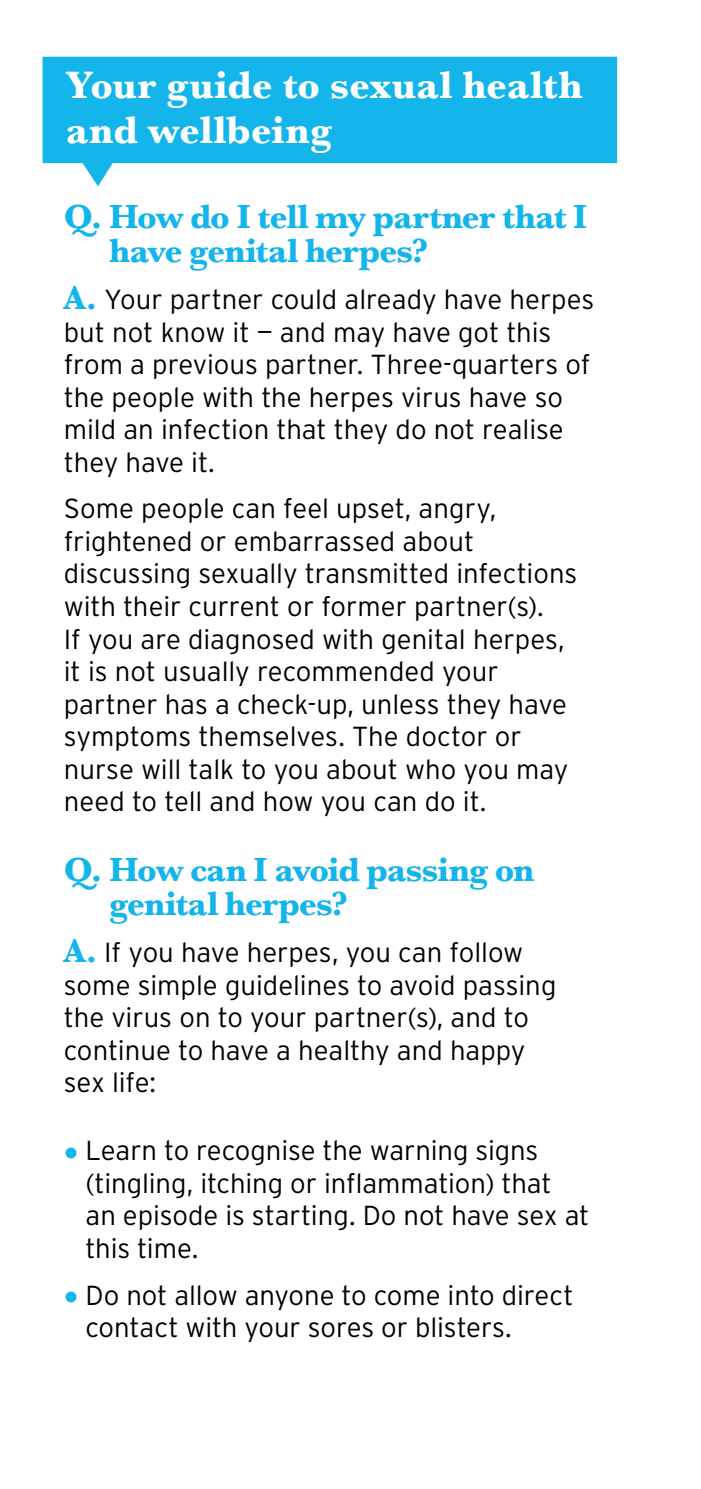
<style>
.page{position:relative;width:701px;height:1489px;background:#fff}
.page>*{position:absolute;margin:0;border:0;box-sizing:border-box;transform-origin:0 0}
.t1{font:700 40px/45px "Baskerville";letter-spacing:.005em;color:#fff}
.t2{font:700 35px/34.2px "Baskerville";letter-spacing:-.03em;color:#13b5ea}
.t3{font:300 27.5px/32.5px "Interstate";color:#000}
.s1{font-family:"Baskerville";font-weight:700;font-size:34.5px;color:#13b5ea}
.s2{font-weight:700;font-size:30px;color:#13b5ea}
</style>
<div class="page">
<svg style="left:43px;top:57px;width:574px;height:129px;fill:#13b5ea"></svg>
<h1 class="t1" style="left:66px;top:62px;width:518px">Your guide to sexual health and wellbeing</h1>
<p class="t2" style="left:109px;top:199px;width:479px;text-indent:-45px">Q. How do I tell my partner that I have genital herpes?</p>
<p class="t3" style="left:64px;top:283px;width:532px"><span class="s1">A.</span> Your partner could already have herpes but not know it — and may have got this from a previous partner. Three-quarters of the people with the herpes virus have so mild an infection that they do not realise they have it.</p>
<p class="t3" style="left:64px;top:492px;width:515px">Some people can feel upset, angry, frightened or embarrassed about discussing sexually transmitted infections with their current or former partner(s).<br>If you are diagnosed with genital herpes, it is not usually recommended your partner has a check-up, unless they have symptoms themselves. The doctor or nurse will talk to you about who you may need to tell and how you can do it.</p>
<p class="t2" style="left:109px;top:852px;width:426px;text-indent:-45px">Q. How can I avoid passing on genital herpes?</p>
<p class="t3" style="left:64px;top:936px;width:494px"><span class="s1">A.</span> If you have herpes, you can follow some simple guidelines to avoid passing the virus on to your partner(s), and to continue to have a healthy and happy sex life:</p>
<p class="t3" style="left:85px;top:1134px;width:505px;text-indent:-22px"><span class="s2">•</span> Learn to recognise the warning signs (tingling, itching or inflammation) that<br>an episode is starting. Do not have sex at this time.</p>
<p class="t3" style="left:85px;top:1278px;width:489px;text-indent:-22px"><span class="s2">•</span> Do not allow anyone to come into direct contact with your sores or blisters.</p>
</div>
